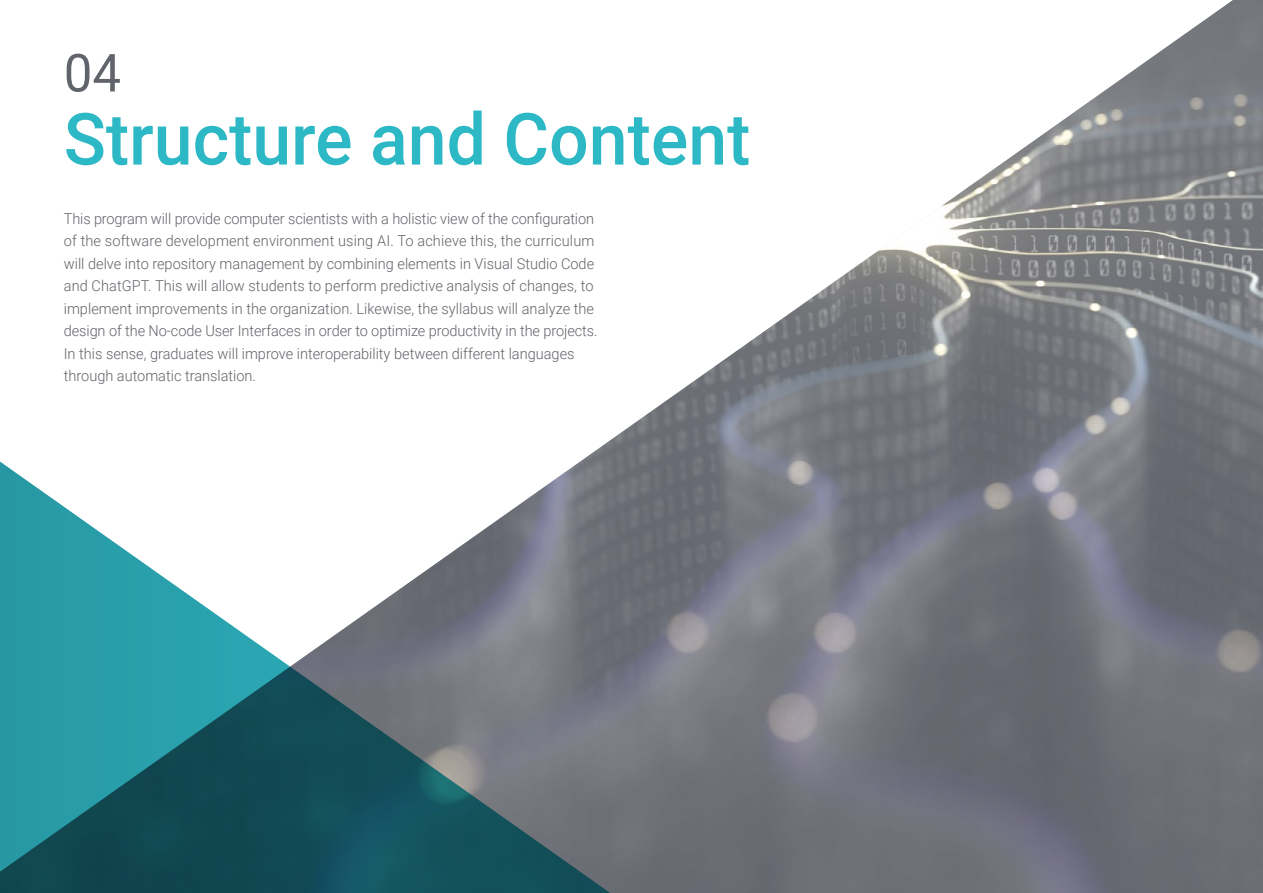
<style>
.page{position:relative;width:1263px;height:893px;background:#fff}
.page>*{position:absolute;margin:0;border:0;box-sizing:border-box;transform-origin:0 0}
.t1{font:500 72px "Roboto";color:#2db8c5}
.t2{font:52.5px "Roboto";color:#61646a}
.t3{font:300 15px/22.5px "Roboto";color:#61646a}
</style>
<div class="page">
<img style="left:602px;top:0;width:661px;height:893px">
<svg style="left:0;top:446px;width:640px;height:447px"></svg>
<h2 class="t2" style="left:64px;top:36px;width:59px">04</h2>
<h1 class="t1" style="left:64px;top:89px;width:688px">Structure and Content</h1>
<p class="t3" style="left:64px;top:207px;width:535px">This program will provide computer scientists with a holistic view of the configuration of the software development environment using AI. To achieve this, the curriculum will delve into repository management by combining elements in Visual Studio Code and ChatGPT. This will allow students to perform predictive analysis of changes, to implement improvements in the organization. Likewise, the syllabus will analyze the design of the No-code User Interfaces in order to optimize productivity in the projects.<br>In this sense, graduates will improve interoperability between different languages through automatic translation.</p>
</div>
